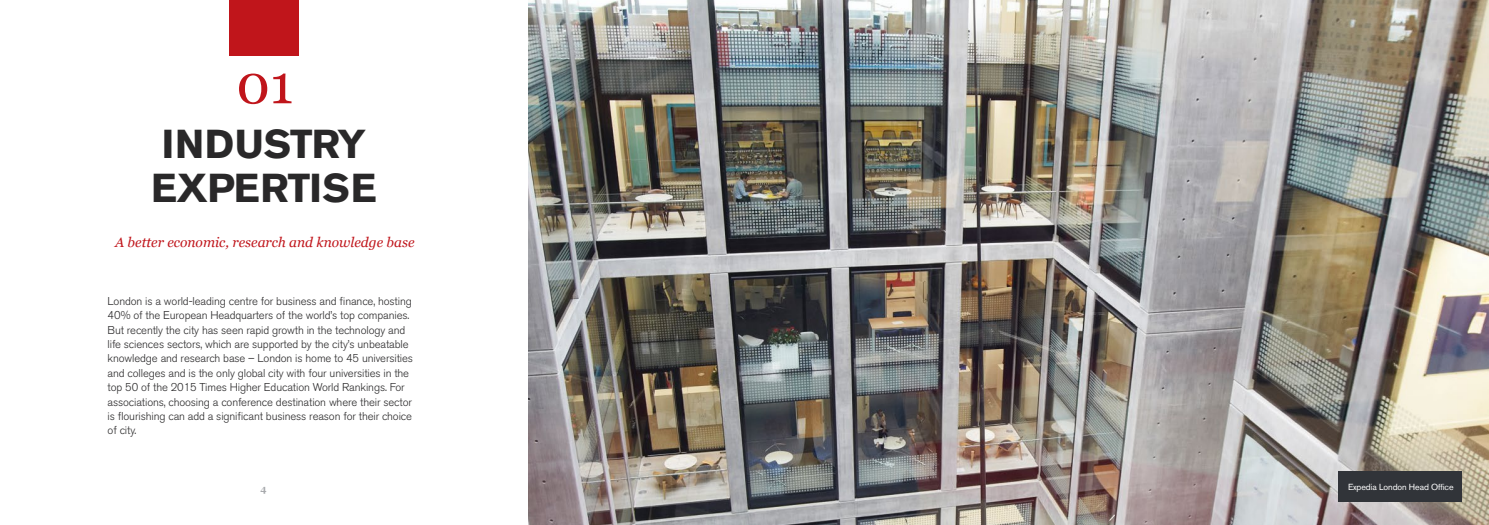
<style>
.page{position:relative;width:1489px;height:525px;background:#fff}
.page>*{position:absolute;margin:0;border:0;box-sizing:border-box;transform-origin:0 0}
.t1{font:55px "Georgia";color:#c0151b}
.t2{font:700 40px/43.8px "Akzidenz Grotesk BE";letter-spacing:-.005em;color:#292829}
.t3{font:italic 13.75px "Georgia";color:#c0151b}
.t4{font:300 11.25px/14.4px "Akzidenz Grotesk BE";letter-spacing:-.01em;color:#292829}
.t5{font:700 9.38px "Georgia";color:#a7a9ac}
.t6{font:8.75px "Akzidenz Grotesk BE";letter-spacing:-.01em;color:#fff}
</style>
<div class="page">
<img style="left:528px;top:0;width:960px;height:524px">
<div style="left:1338px;top:471px;width:123px;height:30px;background:#313439"></div>
<div style="left:229px;top:0;width:70px;height:55px;background:#c0151b"></div>
<h1 class="t1" style="left:236px;top:44px;width:59px">01</h1>
<h2 class="t2" style="left:151px;top:122px;width:227px">INDUSTRY<br>EXPERTISE</h2>
<p class="t3" style="left:115px;top:232px;width:301px">A better economic, research and knowledge base</p>
<p class="t4" style="left:108px;top:294px;width:307px">London is a world-leading centre for business and finance, hosting 40% of the European Headquarters of the world’s top companies.<br>But recently the city has seen rapid growth in the technology and life sciences sectors, which are supported by the city’s unbeatable knowledge and research base – London is home to 45 universities and colleges and is the only global city with four universities in the top 50 of the 2015 Times Higher Education World Rankings. For associations, choosing a conference destination where their sector is flourishing can add a significant business reason for their choice of city.</p>
<p class="t5" style="left:260px;top:481px;width:8px">4</p>
<p class="t6" style="left:1347px;top:481px;width:107px">Expedia London Head Office</p>
</div>
